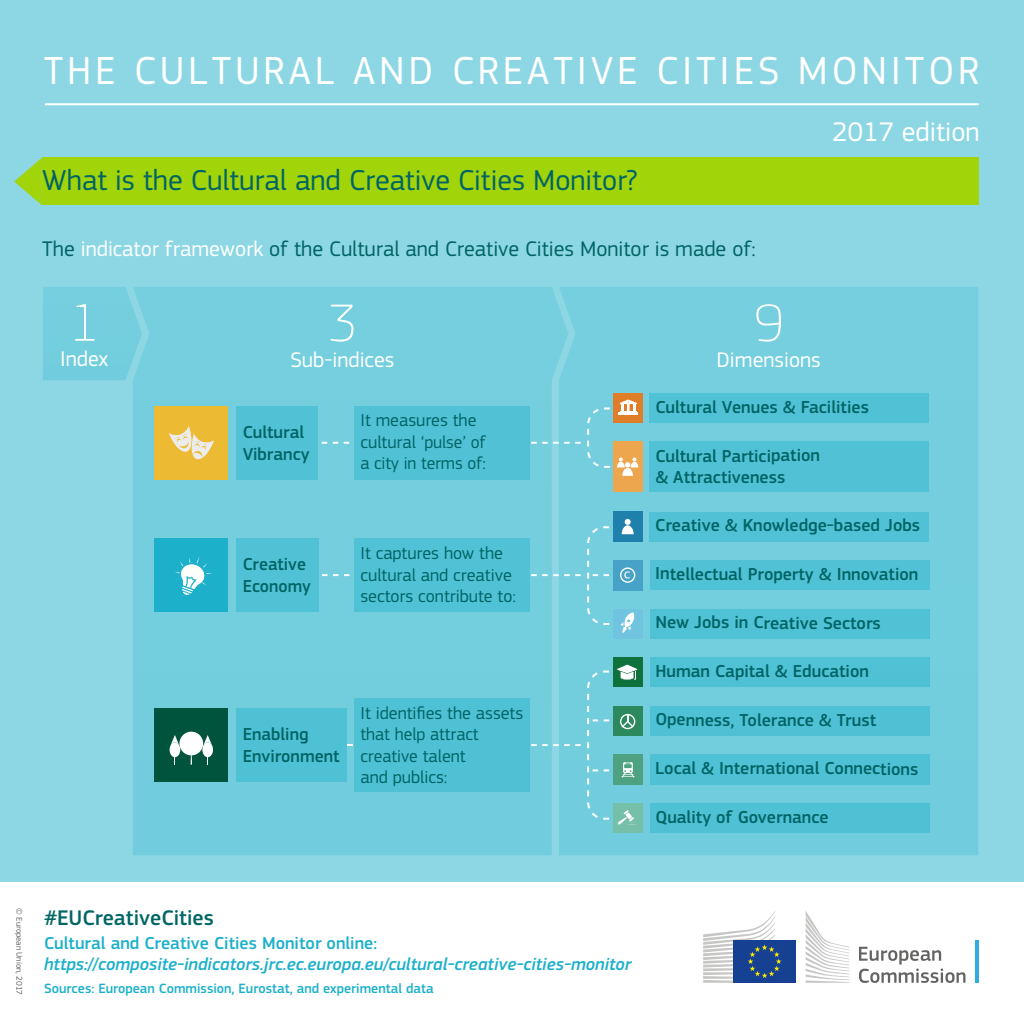
<style>
.page{position:relative;width:1024px;height:1024px;background:#fff}
.page>*{position:absolute;margin:0;border:0;box-sizing:border-box;transform-origin:0 0}
.t1{font:100 55px "EC Square Sans Pro";color:#fff}
.t2{font:40.7px "EC Square Sans Pro";letter-spacing:.095em;color:#fff}
.t3{font:30px "EC Square Sans Pro";color:#006465}
.t4{font:28px "EC Square Sans Pro";color:#fff}
.t5{font:22px "EC Square Sans Pro";color:#006465}
.t6{font:22px "EC Square Sans Pro";color:#fff}
.t7{font:500 22px "EC Square Sans Pro";color:#066}
.t8{font:500 18px/21.6px "EC Square Sans Pro";color:#006465}
.t9{font:18px/21.6px "EC Square Sans Pro";color:#006465}
.t10{font:italic 500 18px "EC Square Sans Pro";color:#1cb0ca}
.t11{font:500 18px "EC Square Sans Pro";color:#1cb0ca}
.t12{font:500 14px "EC Square Sans Pro";color:#1cb0ca}
.t13{font:8.5px "EC Square Sans Pro";color:#646363}
.s1{color:#fff}
</style>
<div class="page">
<div style="left:0;top:0;width:1024px;height:893px;background:#8dd7e4"></div>
<div style="left:133px;top:287px;width:426px;height:568px;background:#74cede"></div>
<div style="left:559px;top:287px;width:419px;height:568px;background:#74cede"></div>
<div style="left:43px;top:287px;width:99px;height:93px;background:#74cede"></div>
<div style="left:42px;top:158px;width:937px;height:47px;background:#a2d40a"></div>
<svg style="left:14px;top:158px;width:28px;height:47px"></svg>
<hr style="left:45px;top:103px;width:934px;height:2px;background:#fff">
<div style="left:354px;top:406px;width:175px;height:74px;background:#51c2d6"></div>
<div style="left:613px;top:512px;width:30px;height:30px;background:#2080ac"></div>
<div style="left:613px;top:560px;width:30px;height:30px;background:#46a2c7"></div>
<div style="left:613px;top:609px;width:30px;height:30px;background:#71c4df"></div>
<div style="left:613px;top:754px;width:30px;height:30px;background:#4ea281"></div>
<div style="left:613px;top:803px;width:30px;height:30px;background:#76bfa9"></div>
<div style="left:613px;top:706px;width:30px;height:30px;background:#2b895d"></div>
<div style="left:613px;top:657px;width:30px;height:30px;background:#0f713b"></div>
<div style="left:613px;top:441px;width:30px;height:51px;background:#eda64e"></div>
<div style="left:613px;top:393px;width:30px;height:30px;background:#df7d28"></div>
<div style="left:649px;top:393px;width:280px;height:30px;background:#51c2d6"></div>
<div style="left:649px;top:441px;width:280px;height:51px;background:#51c2d6"></div>
<div style="left:649px;top:512px;width:280px;height:30px;background:#51c2d6"></div>
<div style="left:650px;top:560px;width:279px;height:30px;background:#51c2d6"></div>
<div style="left:650px;top:609px;width:279px;height:30px;background:#50c2d6"></div>
<div style="left:650px;top:657px;width:279px;height:30px;background:#4fc1d5"></div>
<div style="left:650px;top:706px;width:279px;height:30px;background:#4fc1d5"></div>
<div style="left:650px;top:754px;width:279px;height:30px;background:#4fc1d5"></div>
<div style="left:650px;top:803px;width:280px;height:30px;background:#4fc1d5"></div>
<svg style="left:531px;top:400px;width:107px;height:76px"></svg>
<div style="left:236px;top:406px;width:81px;height:74px;background:#51c2d6"></div>
<div style="left:154px;top:406px;width:74px;height:74px;background:#edba34"></div>
<svg style="left:169px;top:426px;width:45px;height:34px"></svg>
<div style="left:236px;top:538px;width:82px;height:74px;background:#51c2d6"></div>
<div style="left:354px;top:538px;width:175px;height:74px;background:#51c2d6"></div>
<div style="left:154px;top:538px;width:74px;height:74px;background:#1cb0ca"></div>
<svg style="left:175px;top:556px;width:37px;height:39px"></svg>
<svg style="left:322px;top:574px;width:27px;height:2px"></svg>
<div style="left:236px;top:708px;width:110px;height:74px;background:#4fc1d5"></div>
<div style="left:354px;top:698px;width:175px;height:94px;background:#4fc1d5"></div>
<div style="left:154px;top:708px;width:74px;height:74px;background:#00543d"></div>
<div style="left:179px;top:732px;width:24px;height:23px;background:#fff;border-radius:50%"></div>
<svg style="left:187px;top:754px;width:7px;height:11px"></svg>
<svg style="left:170px;top:735px;width:10px;height:30px"></svg>
<svg style="left:202px;top:735px;width:11px;height:30px"></svg>
<svg style="left:531px;top:519px;width:104px;height:114px"></svg>
<svg style="left:531px;top:665px;width:107px;height:161px"></svg>
<div style="left:0;top:882px;width:1024px;height:142px;background:#fff"></div>
<svg style="left:859px;top:947px;width:106px;height:36px"></svg>
<hr style="left:975px;top:941px;width:4px;height:42px;background:#31abe2">
<svg style="left:806px;top:911px;width:43px;height:72px"></svg>
<div style="left:733px;top:941px;width:63px;height:42px;background:#164193"></div>
<svg style="left:703px;top:911px;width:79px;height:72px"></svg>
<h2 class="t2" style="left:44px;top:47px;width:937px">THE CULTURAL AND CREATIVE CITIES MONITOR</h2>
<h3 class="t4" style="left:832px;top:116px;width:149px">2017 edition</h3>
<h3 class="t3" style="left:42px;top:163px;width:597px">What is the Cultural and Creative Cities Monitor?</h3>
<p class="t5" style="left:42px;top:235px;width:715px">The <span class="s1">indicator framework</span> of the Cultural and Creative Cities Monitor is made of:</p>
<h1 class="t1" style="left:70px;top:291px;width:31px">1</h1>
<p class="t6" style="left:60px;top:346px;width:50px">Index</p>
<h1 class="t1" style="left:328px;top:291px;width:31px">3</h1>
<p class="t6" style="left:290px;top:347px;width:106px">Sub-indices</p>
<p class="t8" style="left:243px;top:422px;width:68px">Cultural<br>Vibrancy</p>
<p class="t9" style="left:360px;top:410px;width:127px">It measures the cultural ‘pulse’ of a city in terms of:</p>
<p class="t8" style="left:243px;top:554px;width:70px">Creative<br>Economy</p>
<p class="t9" style="left:360px;top:542px;width:157px">It captures how the cultural and creative sectors contribute to:</p>
<p class="t8" style="left:243px;top:724px;width:98px">Enabling<br>Environment</p>
<p class="t9" style="left:360px;top:702px;width:164px">It identifies the assets that help attract creative talent<br>and publics:</p>
<h1 class="t1" style="left:754px;top:291px;width:31px">9</h1>
<p class="t6" style="left:716px;top:347px;width:106px">Dimensions</p>
<p class="t8" style="left:655px;top:397px;width:215px">Cultural Venues &amp; Facilities</p>
<p class="t8" style="left:655px;top:445px;width:166px">Cultural Participation &amp; Attractiveness</p>
<p class="t8" style="left:655px;top:515px;width:266px">Creative &amp; Knowledge-based Jobs</p>
<p class="t8" style="left:655px;top:564px;width:265px">Intellectual Property &amp; Innovation</p>
<p class="t8" style="left:655px;top:612px;width:227px">New Jobs in Creative Sectors</p>
<p class="t8" style="left:655px;top:661px;width:215px">Human Capital &amp; Education</p>
<p class="t8" style="left:655px;top:709px;width:222px">Openness, Tolerance &amp; Trust</p>
<p class="t8" style="left:655px;top:758px;width:265px">Local &amp; International Connections</p>
<p class="t8" style="left:655px;top:806px;width:175px">Quality of Governance</p>
<p class="t13" style="left:24px;top:908px;width:88px;rotate:90deg">© European Union, 2017</p>
<p class="t7" style="left:44px;top:905px;width:171px">#EUCreativeCities</p>
<p class="t11" style="left:44px;top:932px;width:335px">Cultural and Creative Cities Monitor online:</p>
<p class="t10" style="left:44px;top:954px;width:589px">https://composite-indicators.jrc.ec.europa.eu/cultural-creative-cities-monitor</p>
<p class="t12" style="left:44px;top:981px;width:391px">Sources: European Commission, Eurostat, and experimental data</p>
</div>
